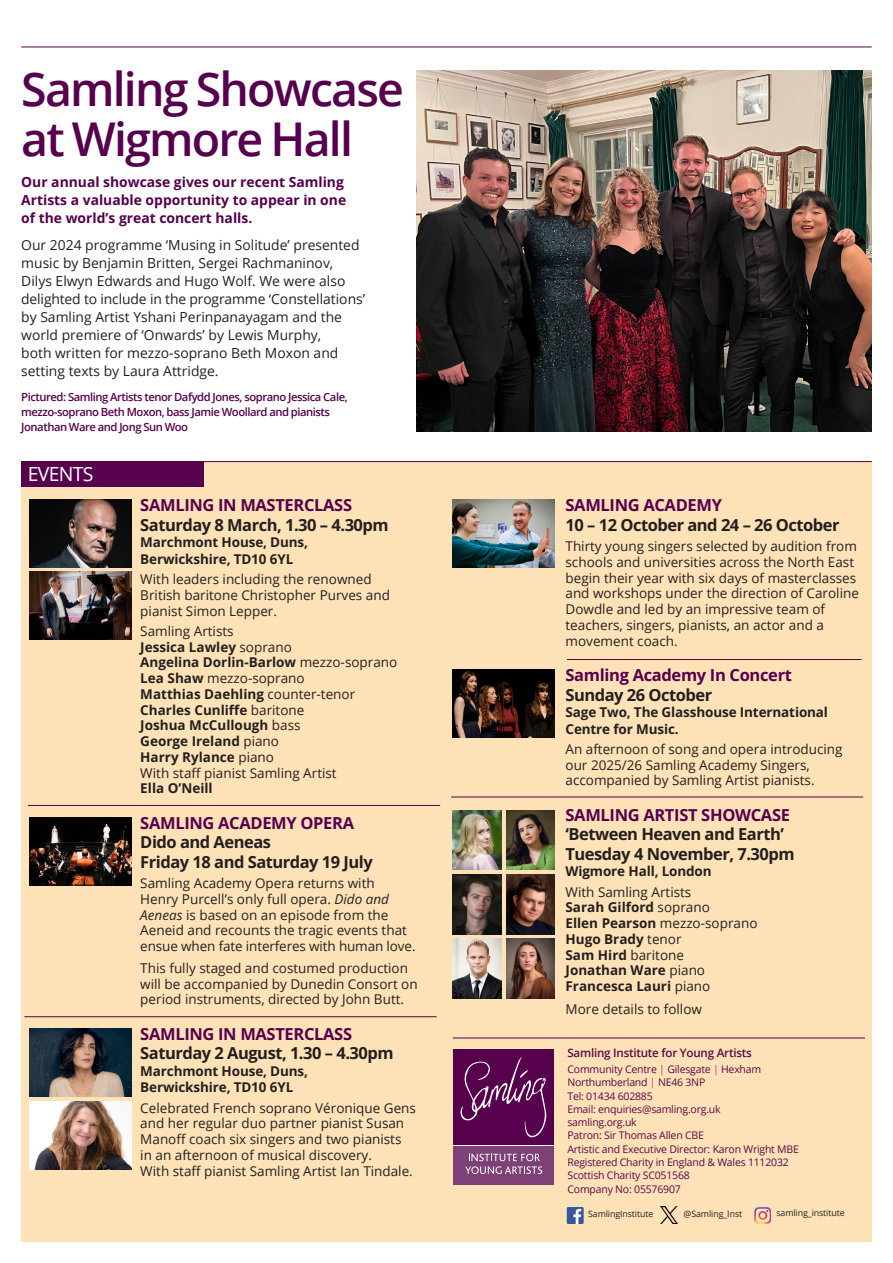
<style>
.page{position:relative;width:893px;height:1263px;background:#fff}
.page>*{position:absolute;margin:0;border:0;box-sizing:border-box;transform-origin:0 0}
.t1{font:600 46.5px/49.9px "Open Sans";letter-spacing:-.04em;color:#56004e}
.t2{font:19.5px "Open Sans";letter-spacing:-.04em;color:#fff}
.t3{font:700 16.5px "Open Sans";letter-spacing:-.03em;color:#231f20}
.t4{font:700 16.5px "Open Sans";letter-spacing:-.02em;color:#56004e}
.t5{font:13.8px/18px "Open Sans";color:#231f20}
.t6{font:700 13.8px/18px "Open Sans";color:#56004e}
.t7{font:13.5px/15.8px "Open Sans";color:#231f20}
.t8{font:700 13.5px/16.5px "Open Sans";color:#231f20}
.t9{font:600 11.7px "Open Sans";letter-spacing:-.02em;color:#5d0749}
.t10{font:600 11.25px/15px "Open Sans";letter-spacing:-.04em;color:#56004e}
.t11{font:10.5px/13.2px "Open Sans";letter-spacing:-.02em;color:#5d0749}
.t12{font:8.85px "Open Sans";letter-spacing:-.01em;color:#231f20}
.s1{font-weight:400}
.s2{font-weight:700}
.s3{font-style:italic}
.s4{color:#8e5280}
</style>
<div class="page">
<div style="left:22px;top:461px;width:850px;height:781px;background:#fee2b7"></div>
<hr style="left:21px;top:461px;width:851px;height:1px;background:#56004e">
<hr style="left:453px;top:1037px;width:412px;height:1px;background:#56004e">
<div style="left:21px;top:461px;width:183px;height:25px;background:#56004e"></div>
<hr style="left:453px;top:1144px;width:101px;height:3px;background:#fff">
<div style="left:453px;top:1049px;width:101px;height:95px;background:#56004e"></div>
<div style="left:453px;top:1146px;width:101px;height:38px;background:#7e4177"></div>
<svg style="left:460px;top:1057px;width:86px;height:81px"></svg>
<svg style="left:465px;top:1154px;width:77px;height:20px"></svg>
<img style="left:660px;top:1207px;width:17px;height:16px">
<img style="left:567px;top:1207px;width:17px;height:17px">
<img style="left:754px;top:1207px;width:17px;height:17px">
<hr style="left:28px;top:805px;width:412px;height:1px;background:#56004e">
<hr style="left:451px;top:797px;width:412px;height:1px;background:#56004e">
<hr style="left:567px;top:659px;width:294px;height:1px;background:#56004e">
<hr style="left:24px;top:1016px;width:412px;height:1px;background:#56004e">
<img style="left:30px;top:817px;width:102px;height:68px">
<img style="left:453px;top:500px;width:102px;height:68px">
<hr style="left:21px;top:47px;width:851px;height:1px;background:#56004e">
<img style="left:453px;top:670px;width:102px;height:68px">
<img style="left:453px;top:810px;width:49px;height:60px">
<img style="left:453px;top:874px;width:49px;height:60px">
<img style="left:453px;top:938px;width:49px;height:60px">
<img style="left:506px;top:810px;width:49px;height:60px">
<img style="left:506px;top:874px;width:49px;height:60px">
<img style="left:506px;top:938px;width:49px;height:60px">
<img style="left:30px;top:1029px;width:102px;height:68px">
<img style="left:30px;top:1101px;width:102px;height:68px">
<img style="left:417px;top:70px;width:455px;height:362px">
<img style="left:30px;top:500px;width:102px;height:68px">
<img style="left:30px;top:571px;width:102px;height:68px">
<p class="t1" style="left:21px;top:63px;width:384px">Samling Showcase at Wigmore Hall</p>
<p class="t6" style="left:21px;top:173px;width:326px">Our annual showcase gives our recent Samling<br>Artists a valuable opportunity to appear in one of the world’s great concert halls.</p>
<p class="t5" style="left:21px;top:235px;width:345px">Our 2024 programme ‘Musing in Solitude’ presented music by Benjamin Britten, Sergei Rachmaninov, Dilys Elwyn Edwards and Hugo Wolf. We were also delighted to include in the programme ‘Constellations’ by Samling Artist Yshani Perinpanayagam and the world premiere of ‘Onwards’ by Lewis Murphy,<br>both written for mezzo-soprano Beth Moxon and setting texts by Laura Attridge.</p>
<p class="t10" style="left:21px;top:389px;width:328px">Pictured: Samling Artists tenor Dafydd Jones, soprano Jessica Cale, mezzo-soprano Beth Moxon, bass Jamie Woollard and pianists<br>Jonathan Ware and Jong Sun Woo</p>
<p class="t2" style="left:28px;top:461px;width:67px">EVENTS</p>
<p class="t4" style="left:140px;top:494px;width:213px">SAMLING IN MASTERCLASS</p>
<p class="t3" style="left:140px;top:513px;width:250px">Saturday 8 March, 1.30 – 4.30pm</p>
<p class="t8" style="left:140px;top:534px;width:169px">Marchmont House, Duns,<br>Berwickshire, TD10 6YL</p>
<p class="t7" style="left:140px;top:571px;width:251px">With leaders including the renowned<br>British baritone Christopher Purves and pianist Simon Lepper.</p>
<p class="t7" style="left:140px;top:623px;width:95px">Samling Artists</p>
<p class="t8" style="left:140px;top:638px;width:153px">Jessica Lawley <span class="s1">soprano</span></p>
<p class="t8" style="left:140px;top:654px;width:258px">Angelina Dorlin-Barlow <span class="s1">mezzo-soprano</span></p>
<p class="t7" style="left:140px;top:670px;width:166px"><span class="s2">Lea Shaw</span> mezzo-soprano</p>
<p class="t8" style="left:140px;top:685px;width:216px">Matthias Daehling <span class="s1">counter-tenor</span></p>
<p class="t8" style="left:140px;top:701px;width:166px">Charles Cunliffe <span class="s1">baritone</span></p>
<p class="t8" style="left:140px;top:717px;width:162px">Joshua McCullough <span class="s1">bass</span></p>
<p class="t8" style="left:140px;top:733px;width:140px">George Ireland <span class="s1">piano</span></p>
<p class="t8" style="left:140px;top:748px;width:135px">Harry Rylance <span class="s1">piano</span></p>
<p class="t7" style="left:140px;top:765px;width:198px">With staff pianist Samling Artist<br><span class="s2">Ella O’Neill</span></p>
<p class="t4" style="left:140px;top:811px;width:215px">SAMLING ACADEMY OPERA</p>
<p class="t3" style="left:140px;top:831px;width:132px">Dido and Aeneas</p>
<p class="t3" style="left:140px;top:850px;width:234px">Friday 18 and Saturday 19 July</p>
<p class="t7" style="left:140px;top:875px;width:277px">Samling Academy Opera returns with Henry Purcell’s only full opera. <span class="s3">Dido and Aeneas</span> is based on an episode from the Aeneid and recounts the tragic events that ensue when fate interferes with human love.</p>
<p class="t7" style="left:140px;top:960px;width:279px">This fully staged and costumed production will be accompanied by Dunedin Consort on period instruments, directed by John Butt.</p>
<p class="t4" style="left:140px;top:1022px;width:213px">SAMLING IN MASTERCLASS</p>
<p class="t3" style="left:140px;top:1042px;width:255px">Saturday 2 August, 1.30 – 4.30pm</p>
<p class="t8" style="left:140px;top:1062px;width:169px">Marchmont House, Duns,<br>Berwickshire, TD10 6YL</p>
<p class="t7" style="left:140px;top:1099px;width:277px">Celebrated French soprano Véronique Gens and her regular duo partner pianist Susan Manoff coach six singers and two pianists in an afternoon of musical discovery.<br>With staff pianist Samling Artist Ian Tindale.</p>
<p class="t4" style="left:565px;top:494px;width:158px">SAMLING ACADEMY</p>
<p class="t3" style="left:565px;top:513px;width:276px">10 – 12 October and 24 – 26 October</p>
<p class="t7" style="left:565px;top:538px;width:295px">Thirty young singers selected by audition from schools and universities across the North East begin their year with six days of masterclasses and workshops under the direction of Caroline Dowdle and led by an impressive team of teachers, singers, pianists, an actor and a movement coach.</p>
<p class="t4" style="left:565px;top:663px;width:228px">Samling Academy In Concert</p>
<p class="t3" style="left:565px;top:683px;width:148px">Sunday 26 October</p>
<p class="t8" style="left:565px;top:704px;width:264px">Sage Two, The Glasshouse International<br>Centre for Music.</p>
<p class="t7" style="left:565px;top:741px;width:279px">An afternoon of song and opera introducing our 2025/26 Samling Academy Singers, accompanied by Samling Artist pianists.</p>
<p class="t4" style="left:565px;top:803px;width:226px">SAMLING ARTIST SHOWCASE</p>
<p class="t3" style="left:565px;top:823px;width:220px">‘Between Heaven and Earth’</p>
<p class="t3" style="left:565px;top:842px;width:231px">Tuesday 4 November, 7.30pm</p>
<p class="t8" style="left:565px;top:863px;width:148px">Wigmore Hall, London</p>
<p class="t7" style="left:565px;top:883px;width:127px">With Samling Artists</p>
<p class="t8" style="left:565px;top:899px;width:146px">Sarah Gilford <span class="s1">soprano</span></p>
<p class="t7" style="left:565px;top:915px;width:193px"><span class="s2">Ellen Pearson</span> mezzo-soprano</p>
<p class="t8" style="left:565px;top:930px;width:118px">Hugo Brady <span class="s1">tenor</span></p>
<p class="t7" style="left:565px;top:946px;width:120px"><span class="s2">Sam Hird</span> baritone</p>
<p class="t8" style="left:565px;top:962px;width:141px">Jonathan Ware <span class="s1">piano</span></p>
<p class="t8" style="left:565px;top:978px;width:146px">Francesca Lauri <span class="s1">piano</span></p>
<p class="t7" style="left:565px;top:1000px;width:138px">More details to follow</p>
<p class="t9" style="left:567px;top:1044px;width:186px">Samling Institute for Young Artists</p>
<p class="t11" style="left:567px;top:1062px;width:195px">Community Centre <span class="s4">|</span> Gilesgate <span class="s4">|</span> Hexham<br>Northumberland <span class="s4">|</span> NE46 3NP<br>Tel: 01434 602885<br>Email: enquiries@samling.org.uk samling.org.uk</p>
<p class="t11" style="left:567px;top:1129px;width:233px">Patron: Sir Thomas Allen CBE<br>Artistic and Executive Director: Karon Wright MBE</p>
<p class="t11" style="left:567px;top:1155px;width:223px">Registered Charity in England &amp; Wales 1112032<br>Scottish Charity SC051568</p>
<p class="t11" style="left:567px;top:1182px;width:115px">Company No: 05576907</p>
<p class="t12" style="left:588px;top:1207px;width:67px">SamlingInstitute</p>
<p class="t12" style="left:684px;top:1208px;width:60px">@Samling_Inst</p>
<p class="t12" style="left:776px;top:1207px;width:70px">samling_institute</p>
</div>
